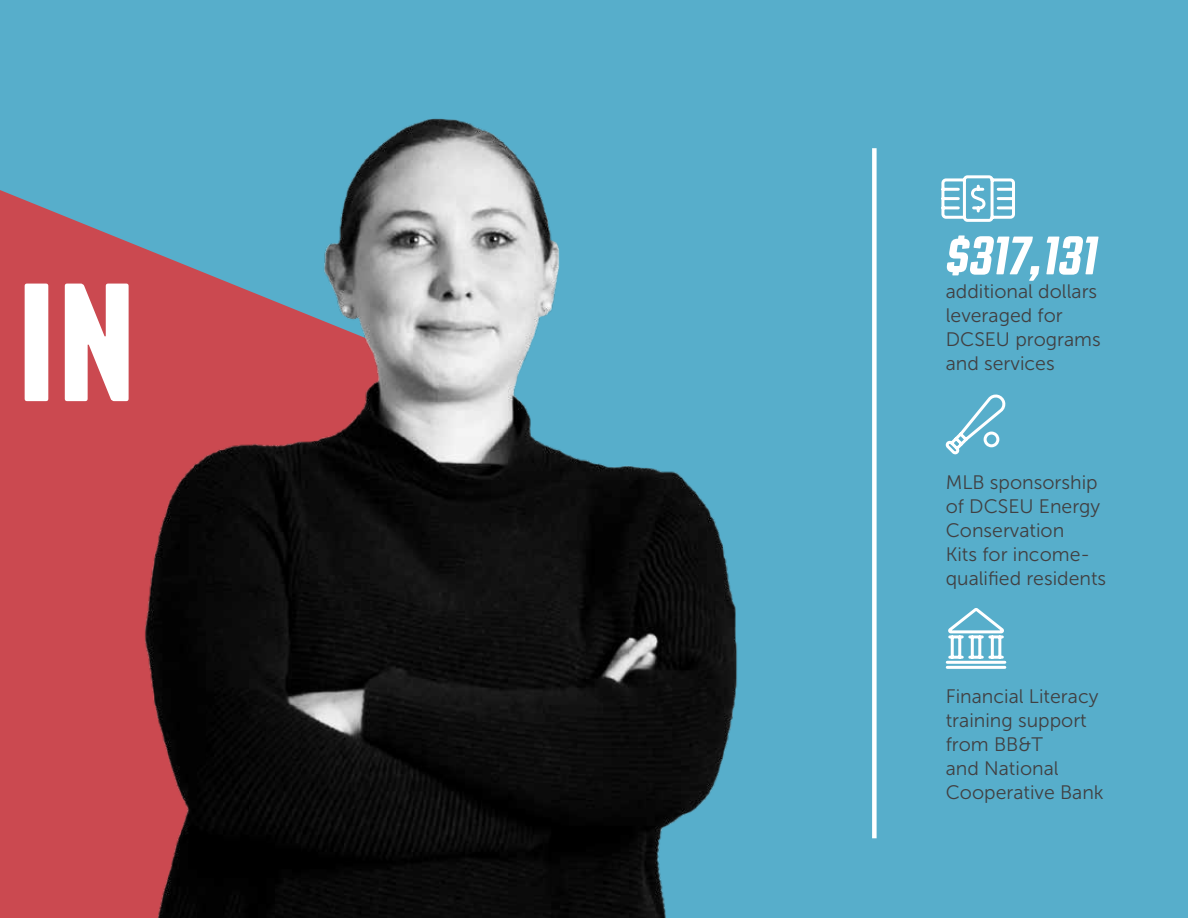
<style>
.page{position:relative;width:1188px;height:918px;background:#57aecb}
.page>*{position:absolute;margin:0;border:0;box-sizing:border-box;transform-origin:0 0}
.t1{font:800 168px "Revolution Gothic";color:#fff}
.t2{font:italic 800 54px "Revolution Gothic";color:#fff}
.t3{font:19.5px/24px "Museo Sans 300";color:#414042}
</style>
<div class="page">
<div style="left:0;top:190px;width:35px;height:603px;background:#cb4950"></div>
<img style="left:35px;top:118px;width:702px;height:800px">
<div style="left:872px;top:148px;width:5px;height:690px;background:#fff"></div>
<svg style="left:941px;top:175px;width:74px;height:47px"></svg>
<svg style="left:945px;top:394px;width:61px;height:61px"></svg>
<svg style="left:945px;top:608px;width:62px;height:61px"></svg>
<h1 class="t1" style="left:16px;top:251px;width:122px">IN</h1>
<h2 class="t2" style="left:946px;top:226px;width:154px">$317,131</h2>
<p class="t3" style="left:946px;top:280px;width:156px">additional dollars leveraged for<br>DCSEU programs and services</p>
<p class="t3" style="left:946px;top:470px;width:162px">MLB sponsorship of DCSEU Energy<br>Conservation<br>Kits for income&shy;qualified residents</p>
<p class="t3" style="left:946px;top:685px;width:159px">Financial Literacy training support from BB&amp;T<br>and National<br>Cooperative Bank</p>
</div>
